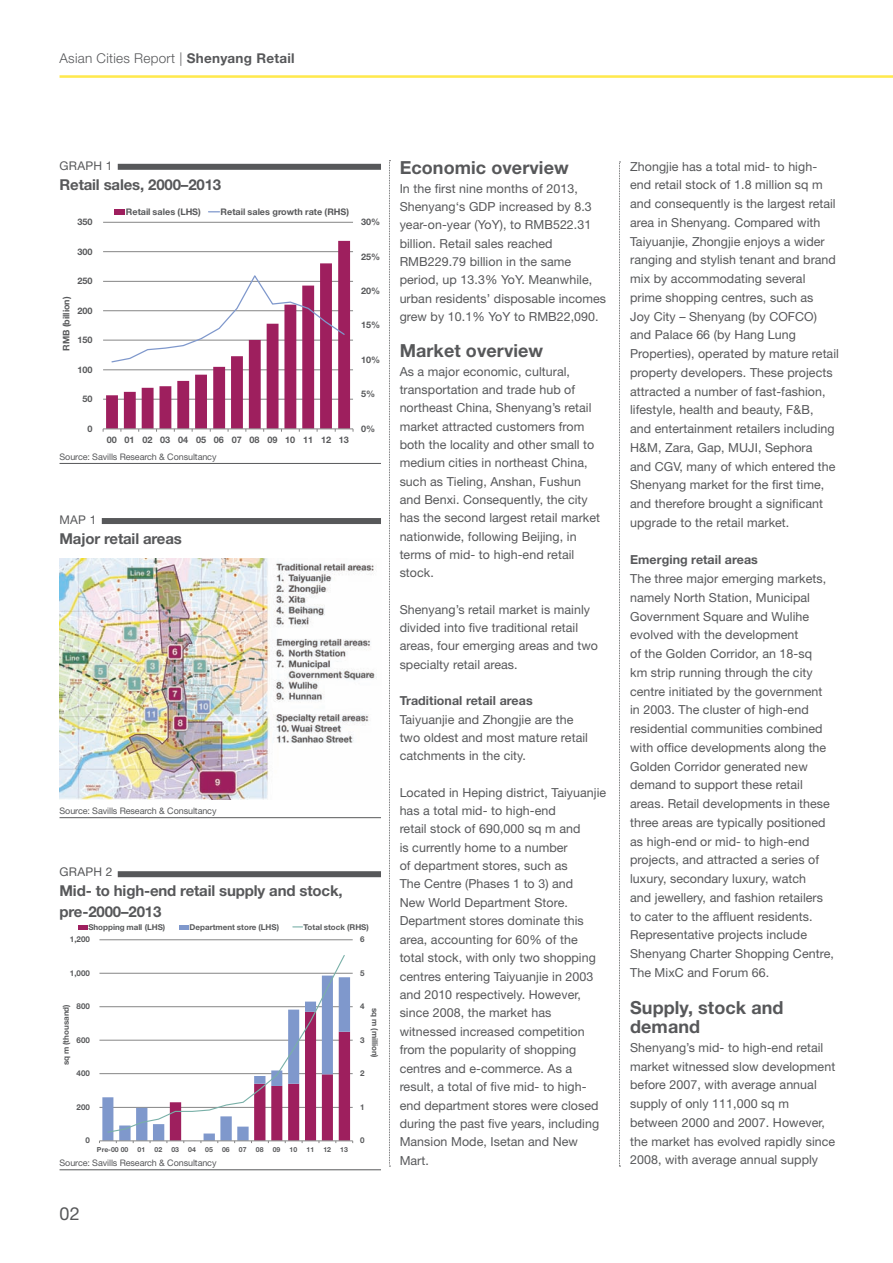
<style>
.page{position:relative;width:893px;height:1263px;background:#fff}
.page>*{position:absolute;margin:0;border:0;box-sizing:border-box;transform-origin:0 0}
.H_Body{font:700 18px/18.8px "Helvetica Neue LT Std";letter-spacing:.005em;color:#57585a}
.t1{font:18px "Helvetica Neue LT Std";color:#57585a}
.H_GraphName{font:700 15px/20.2px "Helvetica Neue LT Std";letter-spacing:-.01em;color:#57585a}
.t2{font:300 13.5px "Helvetica Neue LT Std";letter-spacing:.02em;color:#57585a}
.H_Body-2{font:12.45px/18.8px "Helvetica Neue LT Std";letter-spacing:.005em;color:#57585a}
.H_Body-3{font:700 12.45px "Helvetica Neue LT Std";letter-spacing:.005em;color:#57585a}
.H_GraphName-2{font:12px "Helvetica Neue LT Std";letter-spacing:.02em;color:#57585a}
.t3{font:700 9px "Helvetica Neue LT Std";letter-spacing:-.005em;color:#58595b}
.H_GraphSource{font:9px "Helvetica Neue LT Std";letter-spacing:-.01em;color:#57585a}
.t4{font:700 7.95px "Helvetica Neue LT Std";letter-spacing:-.005em;color:#58595b}
.t5{font:700 6.9px "Helvetica Neue LT Std";letter-spacing:.005em;color:#58595b}
.s1{font-weight:700}
</style>
<div class="page">
<svg style="left:389px;top:160px;width:1px;height:1007px"></svg>
<svg style="left:619px;top:162px;width:1px;height:1005px"></svg>
<hr style="left:60px;top:75px;width:833px;height:3px;background:#ffe94d">
<hr style="left:60px;top:1169px;width:321px;height:1px;background:#57585a">
<div style="left:118px;top:871px;width:263px;height:6px;background:#57585a"></div>
<hr style="left:99px;top:939px;width:254px;height:1px;background:#868686">
<svg style="left:99px;top:955px;width:254px;height:188px"></svg>
<hr style="left:78px;top:925px;width:10px;height:4px;background:#9e1f5e">
<hr style="left:179px;top:925px;width:10px;height:4px;background:#7f98cc">
<hr style="left:60px;top:463px;width:321px;height:1px;background:#57585a">
<div style="left:118px;top:164px;width:263px;height:6px;background:#57585a"></div>
<hr style="left:103px;top:399px;width:250px;height:1px;background:#868686">
<hr style="left:103px;top:370px;width:250px;height:1px;background:#868686">
<hr style="left:103px;top:340px;width:250px;height:1px;background:#868686">
<hr style="left:103px;top:310px;width:250px;height:1px;background:#868686">
<hr style="left:103px;top:281px;width:250px;height:1px;background:#868686">
<hr style="left:103px;top:251px;width:250px;height:1px;background:#868686">
<hr style="left:103px;top:222px;width:250px;height:1px;background:#868686">
<svg style="left:106px;top:241px;width:244px;height:188px"></svg>
<hr style="left:103px;top:429px;width:250px;height:1px;background:#868686">
<svg style="left:111px;top:273px;width:235px;height:90px"></svg>
<div style="left:114px;top:209px;width:11px;height:6px;background:#9e1f5e"></div>
<hr style="left:60px;top:817px;width:321px;height:1px;background:#57585a">
<div style="left:102px;top:518px;width:279px;height:6px;background:#57585a"></div>
<img style="left:60px;top:558px;width:317px;height:242px">
<p class="t2" style="left:60px;top:50px;width:237px">Asian Cities Report | <span class="s1">Shenyang Retail</span></p>
<p class="H_GraphName-2" style="left:60px;top:158px;width:54px">GRAPH 1</p>
<p class="H_GraphName" style="left:60px;top:174px;width:163px">Retail sales, 2000–2013</p>
<p class="t3" style="left:77px;top:216px;width:17px">350</p>
<p class="t3" style="left:77px;top:246px;width:17px">300</p>
<p class="t3" style="left:77px;top:275px;width:17px">250</p>
<p class="t3" style="left:61px;top:351px;width:55px;rotate:-90deg">RMB (billion)</p>
<p class="t3" style="left:77px;top:305px;width:17px">200</p>
<p class="t3" style="left:77px;top:334px;width:17px">150</p>
<p class="t3" style="left:77px;top:364px;width:17px">100</p>
<p class="t3" style="left:82px;top:393px;width:12px">50</p>
<p class="t3" style="left:87px;top:423px;width:7px">0</p>
<p class="t3" style="left:126px;top:206px;width:77px">Retail sales (LHS)</p>
<p class="t3" style="left:221px;top:206px;width:130px">Retail sales growth rate (RHS)</p>
<p class="t3" style="left:107px;top:435px;width:244px">00 01 02 03 04 05 06 07 08 09 10 11 12 13</p>
<p class="H_GraphSource" style="left:60px;top:451px;width:159px">Source: Savills Research &amp; Consultancy</p>
<p class="t3" style="left:361px;top:216px;width:21px">30%</p>
<p class="t3" style="left:361px;top:251px;width:21px">25%</p>
<p class="t3" style="left:361px;top:285px;width:21px">20%</p>
<p class="t3" style="left:361px;top:320px;width:21px">15%</p>
<p class="t3" style="left:361px;top:354px;width:21px">10%</p>
<p class="t3" style="left:361px;top:388px;width:16px">5%</p>
<p class="t3" style="left:361px;top:423px;width:16px">0%</p>
<p class="H_GraphName-2" style="left:60px;top:512px;width:38px">MAP 1</p>
<p class="H_GraphName" style="left:60px;top:528px;width:124px">Major retail areas</p>
<p class="H_GraphSource" style="left:60px;top:806px;width:159px">Source: Savills Research &amp; Consultancy</p>
<p class="H_GraphName-2" style="left:60px;top:865px;width:54px">GRAPH 2</p>
<p class="H_GraphName" style="left:60px;top:880px;width:285px">Mid- to high-end retail supply and stock, pre-2000–2013</p>
<p class="t4" style="left:88px;top:922px;width:78px">Shopping mall (LHS)</p>
<p class="t4" style="left:190px;top:922px;width:91px">Department store (LHS)</p>
<p class="t4" style="left:303px;top:922px;width:67px">Total stock (RHS)</p>
<p class="t4" style="left:70px;top:934px;width:21px">1,200</p>
<p class="t4" style="left:360px;top:934px;width:6px">6</p>
<p class="t4" style="left:70px;top:968px;width:21px">1,000</p>
<p class="t4" style="left:360px;top:968px;width:6px">5</p>
<p class="t4" style="left:77px;top:1001px;width:15px">800</p>
<p class="t4" style="left:61px;top:1065px;width:63px;rotate:-90deg">sq m (thousand)</p>
<p class="t4" style="left:77px;top:1035px;width:15px">600</p>
<p class="t4" style="left:360px;top:1001px;width:6px">4</p>
<p class="t4" style="left:380px;top:1008px;width:51px;rotate:90deg">sq m (million)</p>
<p class="t4" style="left:360px;top:1035px;width:6px">3</p>
<p class="t4" style="left:77px;top:1068px;width:15px">400</p>
<p class="t4" style="left:360px;top:1068px;width:6px">2</p>
<p class="t4" style="left:77px;top:1102px;width:15px">200</p>
<p class="t4" style="left:360px;top:1102px;width:6px">1</p>
<p class="t4" style="left:85px;top:1135px;width:6px">0</p>
<p class="t4" style="left:360px;top:1135px;width:6px">0</p>
<p class="t5" style="left:97px;top:1145px;width:33px">Pre-00 00</p>
<p class="t5" style="left:138px;top:1145px;width:9px">01</p>
<p class="t5" style="left:155px;top:1145px;width:9px">02</p>
<p class="t5" style="left:171px;top:1145px;width:9px">03</p>
<p class="t5" style="left:188px;top:1145px;width:9px">04</p>
<p class="t5" style="left:205px;top:1145px;width:9px">05</p>
<p class="t5" style="left:222px;top:1145px;width:9px">06</p>
<p class="t5" style="left:239px;top:1145px;width:9px">07</p>
<p class="t5" style="left:256px;top:1145px;width:9px">08</p>
<p class="t5" style="left:273px;top:1145px;width:9px">09</p>
<p class="t5" style="left:290px;top:1145px;width:9px">10</p>
<p class="t5" style="left:306px;top:1145px;width:9px">11</p>
<p class="t5" style="left:323px;top:1145px;width:9px">12</p>
<p class="t5" style="left:340px;top:1145px;width:9px">13</p>
<p class="H_GraphSource" style="left:60px;top:1158px;width:159px">Source: Savills Research &amp; Consultancy</p>
<p class="t1" style="left:60px;top:1203px;width:22px">02</p>
<p class="H_Body" style="left:400px;top:158px;width:171px">Economic overview</p>
<p class="H_Body-2" style="left:400px;top:179px;width:208px;line-height:18.3px">In the first nine months of 2013,<br>Shenyang‘s GDP increased by 8.3 year-on-year (YoY), to RMB522.31 billion. Retail sales reached<br>RMB229.79 billion in the same period, up 13.3% YoY. Meanwhile, urban residents’ disposable incomes grew by 10.1% YoY to RMB22,090.</p>
<p class="H_Body" style="left:400px;top:341px;width:145px">Market overview</p>
<p class="H_Body-2" style="left:400px;top:362px;width:202px;line-height:18.3px">As a major economic, cultural, transportation and trade hub of northeast China, Shenyang’s retail market attracted customers from both the locality and other small to medium cities in northeast China, such as Tieling, Anshan, Fushun and Benxi. Consequently, the city has the second largest retail market nationwide, following Beijing, in terms of mid- to high-end retail stock.</p>
<p class="H_Body-2" style="left:400px;top:600px;width:200px;line-height:18.3px">Shenyang’s retail market is mainly divided into five traditional retail areas, four emerging areas and two specialty retail areas.</p>
<p class="H_Body-3" style="left:400px;top:693px;width:135px">Traditional retail areas</p>
<p class="H_Body-2" style="left:400px;top:710px;width:190px;line-height:18.3px">Taiyuanjie and Zhongjie are the two oldest and most mature retail catchments in the city.</p>
<p class="H_Body-2" style="left:400px;top:783px;width:208px">Located in Heping district, Taiyuanjie has a total mid- to high-end<br>retail stock of 690,000 sq m and<br>is currently home to a number<br>of department stores, such as<br>The Centre (Phases 1 to 3) and<br>New World Department Store.<br>Department stores dominate this area, accounting for 60% of the<br>total stock, with only two shopping centres entering Taiyuanjie in 2003 and 2010 respectively. However, since 2008, the market has witnessed increased competition from the popularity of shopping centres and e-commerce. As a result, a total of five mid- to high&shy;end department stores were closed during the past five years, including<br>Mansion Mode, Isetan and New<br>Mart.</p>
<p class="H_Body-2" style="left:630px;top:157px;width:210px">Zhongjie has a total mid- to high&shy;end retail stock of 1.8 million sq m and consequently is the largest retail area in Shenyang. Compared with Taiyuanjie, Zhongjie enjoys a wider ranging and stylish tenant and brand mix by accommodating several prime shopping centres, such as<br>Joy City – Shenyang (by COFCO) and Palace 66 (by Hang Lung Properties), operated by mature retail property developers. These projects attracted a number of fast-fashion, lifestyle, health and beauty, F&amp;B,<br>and entertainment retailers including H&amp;M, Zara, Gap, MUJI, Sephora<br>and CGV, many of which entered the Shenyang market for the first time, and therefore brought a significant upgrade to the retail market.</p>
<p class="H_Body-3" style="left:630px;top:552px;width:129px">Emerging retail areas</p>
<p class="H_Body-2" style="left:630px;top:569px;width:205px">The three major emerging markets, namely North Station, Municipal Government Square and Wulihe evolved with the development<br>of the Golden Corridor, an 18-sq<br>km strip running through the city centre initiated by the government in 2003. The cluster of high-end residential communities combined with office developments along the Golden Corridor generated new demand to support these retail areas. Retail developments in these three areas are typically positioned as high-end or mid- to high-end projects, and attracted a series of luxury, secondary luxury, watch<br>and jewellery, and fashion retailers to cater to the affluent residents.<br>Representative projects include Shenyang Charter Shopping Centre, The MixC and Forum 66.</p>
<p class="H_Body" style="left:630px;top:998px;width:155px">Supply, stock and demand</p>
<p class="H_Body-2" style="left:630px;top:1038px;width:207px">Shenyang’s mid- to high-end retail market witnessed slow development before 2007, with average annual supply of only 111,000 sq m between 2000 and 2007. However, the market has evolved rapidly since 2008, with average annual supply</p>
</div>
